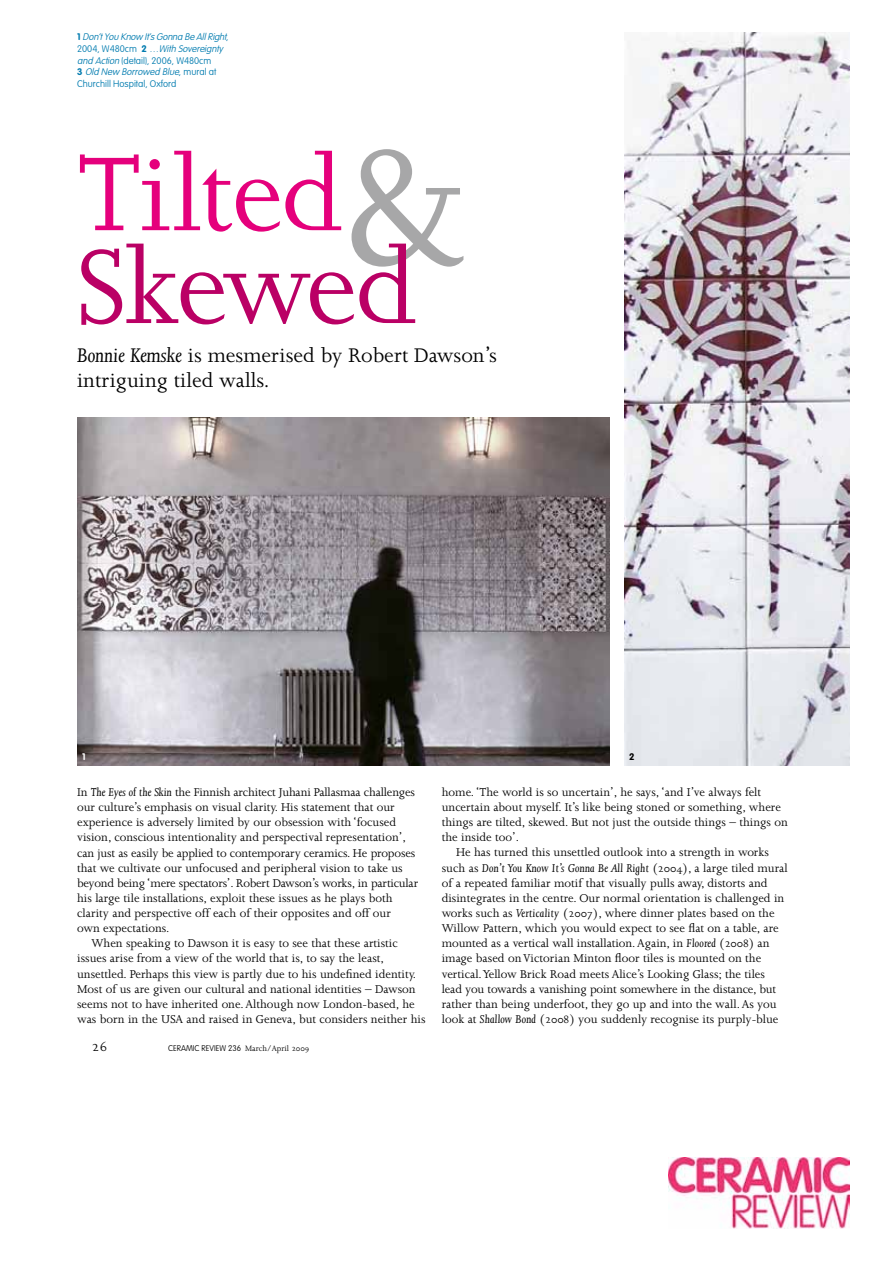
<style>
.page{position:relative;width:893px;height:1263px;background:#fff}
.page>*{position:absolute;margin:0;border:0;box-sizing:border-box;transform-origin:0 0}
.t1{font:120.75px/92.8px "Joanna";letter-spacing:-.015em;color:#e5007c}
.t2{font:22.65px/25.3px "Joanna";color:#000}
.t3{font:15.15px "Joanna MT SCOSF";color:#000}
.t4{font:13.05px/15.1px "Joanna";color:#000}
.t5{font:italic 100 9.45px/11.7px "VAG Rounded";color:#007baf}
.t6{font:700 9.45px "VAG Rounded";color:#fff}
.t7{font:700 9.45px "VAG Rounded";color:#000}
.t8{font:100 8.25px "VAG Rounded";color:#000}
.s1{font-weight:700;font-style:normal}
.s2{font-style:normal}
.s3{color:#ba0065}
.s4{font-style:italic}
.s5{font-family:"Joanna";font-weight:400;font-size:8.85px}
.s6{font-family:"Joanna MT SCOSF";font-weight:400;font-size:8.85px}
.s7{font-family:"Joanna MT SCOSF";font-size:12.3px}
</style>
<div class="page">
<img style="left:624px;top:33px;width:225px;height:733px">
<img style="left:77px;top:418px;width:533px;height:348px">
<img style="left:668px;top:1157px;width:181px;height:72px">
<p class="t5" style="left:77px;top:31px;width:153px"><span class="s1">1</span> Don’tYou Know It’sGonna Be AllRight<span class="s2">, 2 0 0 4 , W 4 8 0 c m</span> <span class="s1">2</span> …With Sovereignty and Action<span class="s2">(detail), 2006, W480cm<br></span><span class="s1">3</span> Old New Borrowed Blue<span class="s2">, m u r a l a t Churchill Hospital, Oxford</span></p>
<h1 class="t1" style="left:77px;top:148px;width:389px">Tilted<br><span class="s3">Skewed</span><sup>&amp;</sup></h1>
<h2 class="t2" style="left:77px;top:343px;width:421px"><span class="s4">Bonnie Kemske</span> is mesmerised by Robert Dawson’s intriguing tiled walls.</h2>
<p class="t6" style="left:82px;top:751px;width:5px">1</p>
<p class="t7" style="left:629px;top:751px;width:7px">2</p>
<p class="t4" style="left:77px;top:785px;width:339px">In <span class="s4">The Eyes of the Skin</span> the Finnish architect Juhani Pallasmaa challenges</p>
<p class="t4" style="left:77px;top:800px;width:319px">our culture’s emphasis on visual clarity. His statement that our</p>
<p class="t4" style="left:77px;top:815px;width:320px">experience is adversely limited by our obsession with ‘focused</p>
<p class="t4" style="left:77px;top:830px;width:331px">vision, conscious intentionality and perspectival representation’,</p>
<p class="t4" style="left:77px;top:845px;width:340px">can just as easily be applied to contemporary ceramics. He proposes</p>
<p class="t4" style="left:77px;top:860px;width:327px">that we cultivate our unfocused and peripheral vision to take us</p>
<p class="t4" style="left:77px;top:875px;width:342px">beyond being ‘mere spectators’. Robert Dawson’s works, in particular</p>
<p class="t4" style="left:77px;top:890px;width:317px">his large tile installations, exploit these issues as he plays both</p>
<p class="t4" style="left:77px;top:906px;width:315px">clarity and perspective off each of their opposites and off our</p>
<p class="t4" style="left:77px;top:921px;width:94px">own expectations.</p>
<p class="t4" style="left:91px;top:936px;width:308px">When speaking to Dawson it is easy to see that these artistic</p>
<p class="t4" style="left:77px;top:951px;width:309px">issues arise from a view of the world that is, to say the least,</p>
<p class="t4" style="left:77px;top:966px;width:341px">unsettled. Perhaps this view is partly due to his undefined identity.</p>
<p class="t4" style="left:77px;top:981px;width:340px">Most of us are given our cultural and national identities – Dawson</p>
<p class="t4" style="left:77px;top:996px;width:339px">seems not to have inherited one. Although now London-based, he</p>
<p class="t4" style="left:77px;top:1011px;width:350px">was born in the USA and raised in Geneva, but considers neither his</p>
<p class="t3" style="left:91px;top:1038px;width:17px">26</p>
<p class="t8" style="left:168px;top:1043px;width:143px">CERAMIC REVIEW 236 <span class="s5">March/April</span> <span class="s6">2009</span></p>
<p class="t4" style="left:442px;top:784px;width:348px">home. ‘The world is so uncertain’, he says, ‘and I’ve always felt uncertain about myself. It’s like being stoned or something, where things are tilted, skewed. But not just the outside things – things on the inside too’.</p>
<p class="t4" style="left:442px;top:845px;width:347px;text-indent:14px">He has turned this unsettled outlook into a strength in works such as <span class="s4">Don’t You Know It’s Gonna Be All Right</span> (<span class="s7">2004</span>), a large tiled mural of a repeated familiar motif that visually pulls away, distorts and disintegrates in the centre. Our normal orientation is challenged in works such as <span class="s4">Verticality</span> (<span class="s7">2007</span>), where dinner plates based on the Willow Pattern, which you would expect to see flat on a table, are mounted as a vertical wall installation. Again, in <span class="s4">Floored</span> (<span class="s7">2008</span>) an image based on Victorian Minton floor tiles is mounted on the vertical. Yellow Brick Road meets Alice’s Looking Glass; the tiles lead you towards a vanishing point somewhere in the distance, but rather than being underfoot, they go up and into the wall. As you look at <span class="s4">Shallow Bond</span> (<span class="s7">2008</span>) you suddenly recognise its purply-blue</p>
</div>
